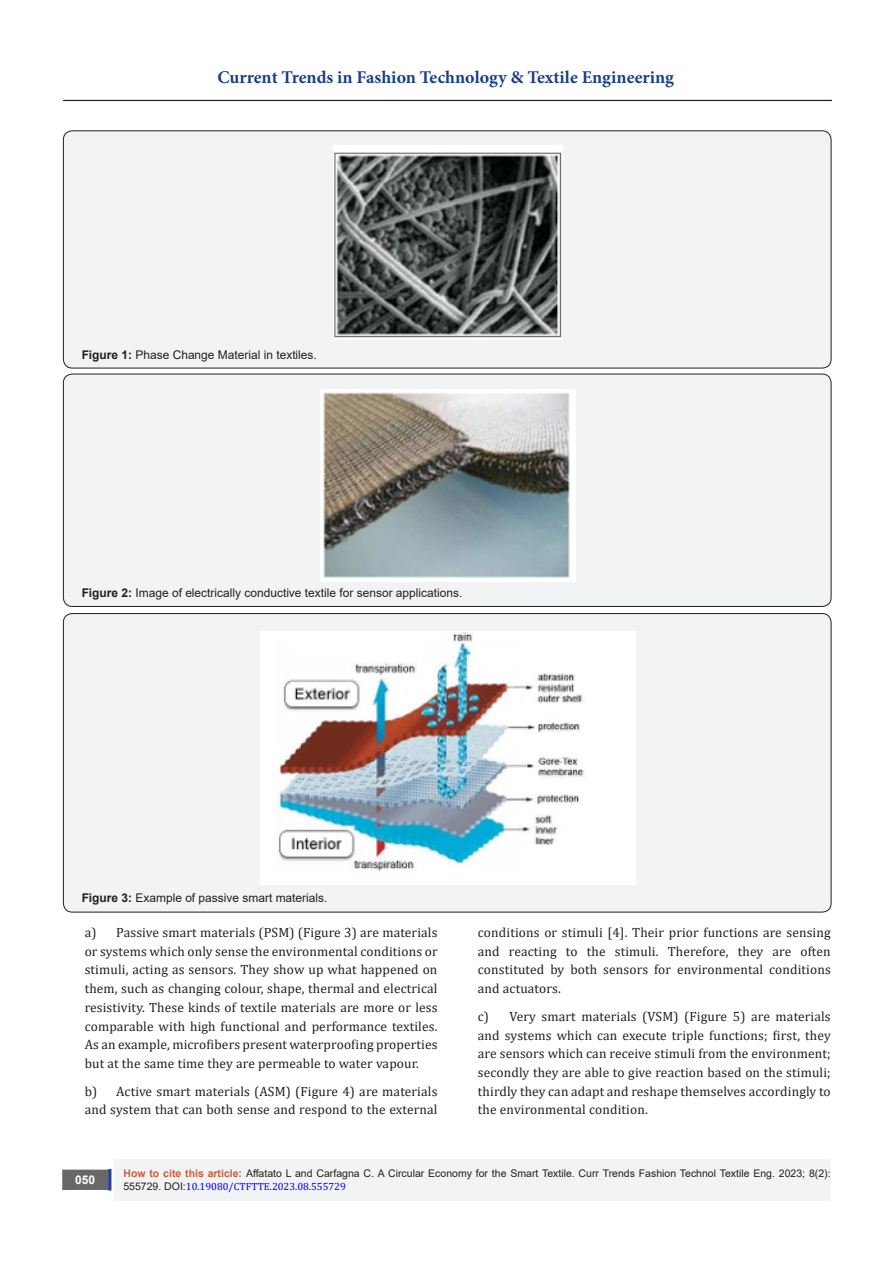
<style>
.page{position:relative;width:893px;height:1263px;background:#fff}
.page>*{position:absolute;margin:0;border:0;box-sizing:border-box;transform-origin:0 0}
.t1{font:700 18px "Minion Pro";color:#183f89}
.t2{font:13.5px/18.8px "Cambria";letter-spacing:.01em;color:#231f20;text-align:justify}
.t3{font:12px "Arial";color:#231f20}
.t4{font:700 12px "Arial";color:#fff}
.t5{font:10.5px/12.6px "Arial";color:#231f20}
.s1{font-weight:700}
.s2{font-weight:700;color:#ca5f37}
.s3{font-family:"Cambria";color:#00f}
</style>
<div class="page">
<div style="left:108px;top:1169px;width:3px;height:21px;background:#253f8e;border:2px solid #253f8e"></div>
<div style="left:114px;top:1159px;width:717px;height:41px;background:#f2f3f4"></div>
<hr style="left:63px;top:100px;width:768px;height:1px;background:#253f8e">
<div style="left:63px;top:1170px;width:44px;height:19px;background:#68676a"></div>
<div style="left:62px;top:1169px;width:46px;height:21px;border:2px solid #68676a"></div>
<hr style="left:64px;top:100px;width:768px;height:1px;background:#231f20">
<div style="left:63px;top:131px;width:768px;height:237px;background:#f2f3f4;border-radius:9px"></div>
<div style="left:63px;top:130px;width:768px;height:238px;border:1px solid #231f20;border-radius:9px"></div>
<img style="left:333px;top:146px;width:230px;height:193px">
<div style="left:63px;top:374px;width:768px;height:232px;background:#f2f3f4;border-radius:9px"></div>
<div style="left:63px;top:374px;width:768px;height:233px;border:1px solid #231f20;border-radius:9px"></div>
<img style="left:320px;top:389px;width:255px;height:193px">
<div style="left:63px;top:613px;width:768px;height:299px;background:#f2f3f4;border-radius:9px"></div>
<img style="left:260px;top:631px;width:375px;height:254px">
<h1 class="t1" style="left:218px;top:65px;width:458px">Current Trends in Fashion Technology &amp; Textile Engineering</h1>
<p class="t3" style="left:82px;top:347px;width:237px"><span class="s1">Figure 1:</span> Phase Change Material in textiles.</p>
<p class="t3" style="left:82px;top:585px;width:382px"><span class="s1">Figure 2:</span> Image of electrically conductive textile for sensor applications.</p>
<p class="t3" style="left:82px;top:890px;width:247px"><span class="s1">Figure 3:</span> Example of passive smart materials.</p>
<p class="t2" style="left:85px;top:923px;width:354px">a) Passive smart materials (PSM) (Figure 3) are materials or systems which only sense the environmental conditions or stimuli, acting as sensors. They show up what happened on them, such as changing colour, shape, thermal and electrical resistivity. These kinds of textile materials are more or less comparable with high functional and performance textiles.<br>As an example, microfibers present waterproofing properties but at the same time they are permeable to water vapour.</p>
<p class="t2" style="left:85px;top:1081px;width:354px">b) Active smart materials (ASM) (Figure 4) are materials and system that can both sense and respond to the external</p>
<p class="t2" style="left:478px;top:923px;width:354px">conditions or stimuli [4]. Their prior functions are sensing and reacting to the stimuli. Therefore, they are often constituted by both sensors for environmental conditions and actuators.</p>
<p class="t2" style="left:478px;top:1007px;width:354px">c) Very smart materials (VSM) (Figure 5) are materials and systems which can execute triple functions; first, they are sensors which can receive stimuli from the environment; secondly they are able to give reaction based on the stimuli; thirdly they can adapt and reshape themselves accordingly to the environmental condition.</p>
<p class="t4" style="left:75px;top:1171px;width:22px">050</p>
<p class="t5" style="left:123px;top:1167px;width:709px"><span class="s2">How to cite this article:</span> Affatato L and Carfagna C. A Circular Economy for the Smart Textile. Curr Trends Fashion Technol Textile Eng. 2023; 8(2):<br>555729. DOI:<span class="s3">10.19080/CTFTTE.2023.08.555729</span></p>
</div>
